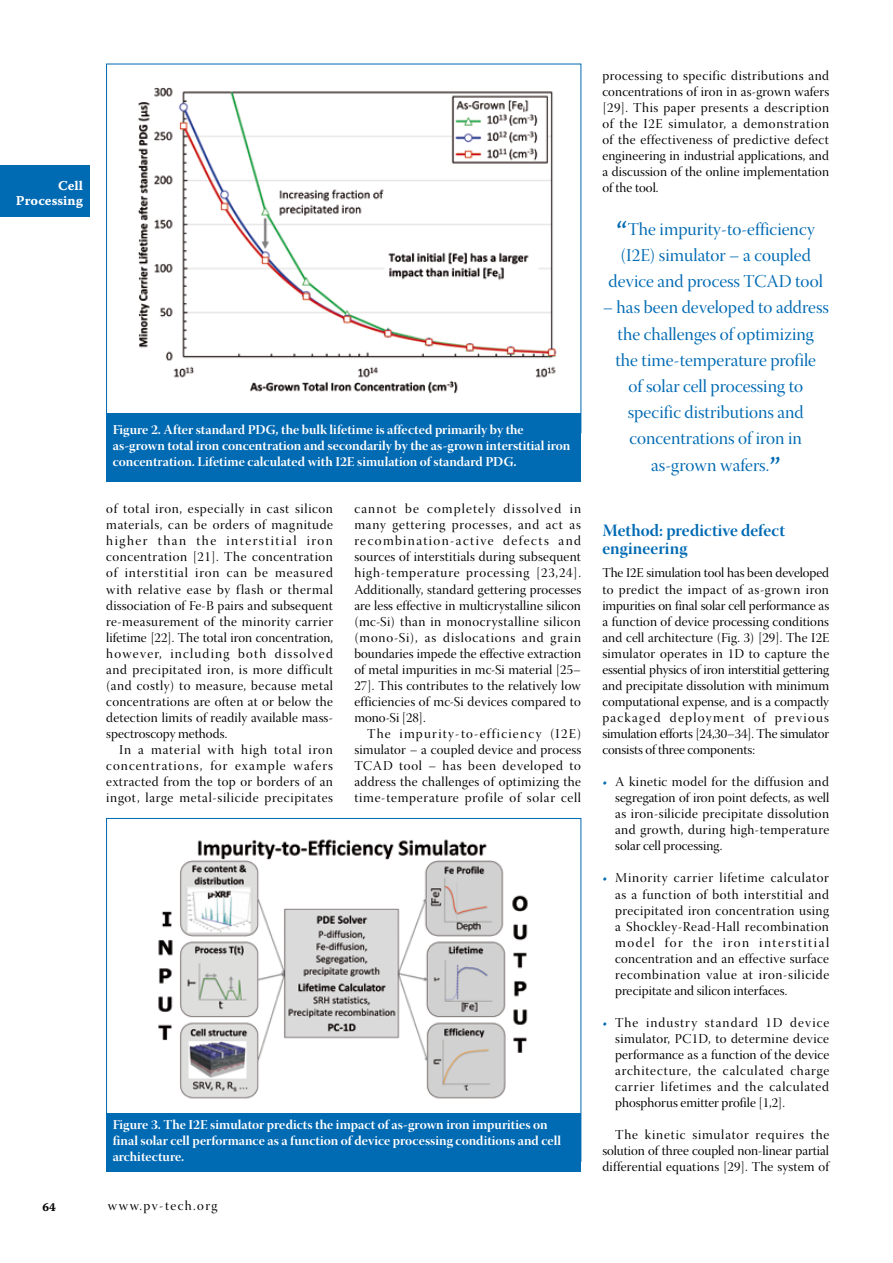
<style>
.page{position:relative;width:893px;height:1263px;background:#fff}
.page>*{position:absolute;margin:0;border:0;box-sizing:border-box;transform-origin:0 0}
.t1{font:18px/26.2px "Warnock Pro Disp";color:#006ab3;text-align:center}
.t2{font:17.25px/18px "Warnock Pro Bold Disp";letter-spacing:.005em;color:#006ab3}
.t3{font:13.5px/16px "Warnock Pro Disp";letter-spacing:.015em;color:#000;text-align:justify}
.t4{font:13.5px/15.8px "Warnock Pro Bold Disp";color:#fff}
.t5{font:13.5px "Warnock Pro Disp";letter-spacing:.1em;color:#000}
.t6{font:13.5px/15px "Warnock Pro Bold Capt";color:#fff;text-align:right}
.t7{font:12px "Warnock Pro Bold Capt";color:#000}
.s1{font-family:"Warnock Pro";font-size:30px}
.s2{color:#006ab3}
</style>
<div class="page">
<div style="left:0;top:166px;width:89px;height:51px;background:#006ab3"></div>
<img style="left:138px;top:87px;width:419px;height:307px">
<div style="left:106px;top:413px;width:475px;height:68px;background:#006ab3"></div>
<img style="left:158px;top:839px;width:370px;height:260px">
<div style="left:106px;top:1113px;width:475px;height:58px;background:#006ab3"></div>
<p class="t6" style="left:16px;top:178px;width:68px">Cell<br>Processing</p>
<p class="t4" style="left:113px;top:422px;width:459px">Figure 2. After standard PDG, the bulk lifetime is affected primarily by the as-grown total iron concentration and secondarily by the as-grown interstitial iron concentration. Lifetime calculated with I2E simulation of standard PDG.</p>
<p class="t3" style="left:106px;top:502px;width:228px">of total iron, especially in cast silicon materials, can be orders of magnitude higher than the interstitial iron concentration [21]. The concentration of interstitial iron can be measured with relative ease by flash or thermal dissociation of Fe-B pairs and subsequent re-measurement of the minority carrier lifetime [22]. The total iron concentration, however, including both dissolved and precipitated iron, is more difficult (and costly) to measure, because metal concentrations are often at or below the detection limits of readily available mass&shy;spectroscopy methods.</p>
<p class="t3" style="left:106px;top:743px;width:228px;text-indent:13px">In a material with high total iron concentrations, for example wafers extracted from the top or borders of an ingot, large metal-silicide precipitates</p>
<p class="t3" style="left:354px;top:502px;width:228px">cannot be completely dissolved in many gettering processes, and act as recombination-active defects and sources of interstitials during subsequent high-temperature processing [23,24].<br>Additionally, standard gettering processes are less effective in multicrystalline silicon (mc-Si) than in monocrystalline silicon (mono-Si), as dislocations and grain boundaries impede the effective extraction of metal impurities in mc-Si material [25– 27]. This contributes to the relatively low efficiencies of mc-Si devices compared to mono-Si [28].</p>
<p class="t3" style="left:354px;top:727px;width:228px;text-indent:13px">The impurity-to-efficiency (I2E) simulator – a coupled device and process TCAD tool – has been developed to address the challenges of optimizing the time-temperature profile of solar cell</p>
<p class="t4" style="left:113px;top:1117px;width:450px">Figure 3. The I2E simulator predicts the impact of as-grown iron impurities on final solar cell performance as a function of device processing conditions and cell architecture.</p>
<p class="t7" style="left:43px;top:1200px;width:15px">64</p>
<p class="t5" style="left:108px;top:1198px;width:111px">www.pv-tech.org</p>
<p class="t3" style="left:602px;top:69px;width:228px">processing to specific distributions and concentrations of iron in as-grown wafers [29]. This paper presents a description of the I2E simulator, a demonstration of the effectiveness of predictive defect engineering in industrial applications, and a discussion of the online implementation of the tool.</p>
<h1 class="t1" style="left:609px;top:218px;width:216px"><span class="s1">“</span>The impurity-to-efficiency (I2E) simulator – a coupled device and process TCAD tool</h1>
<h1 class="t1" style="left:603px;top:296px;width:228px">– has been developed to address the challenges of optimizing<br>the time-temperature profile<br>of solar cell processing to specific distributions and concentrations of iron in as-grown wafers.<span class="s1">”</span></h1>
<p class="t2" style="left:602px;top:521px;width:184px">Method: predictive defect engineering</p>
<p class="t3" style="left:602px;top:567px;width:228px">The I2E simulation tool has been developed to predict the impact of as-grown iron impurities on final solar cell performance as a function of device processing conditions and cell architecture (Fig. 3) [29]. The I2E simulator operates in 1D to capture the essential physics of iron interstitial gettering and precipitate dissolution with minimum computational expense, and is a compactly packaged deployment of previous simulation efforts [24,30–34]. The simulator consists of three components:</p>
<p class="t3" style="left:615px;top:775px;width:216px;text-indent:-13px"><span class="s2">•</span> A kinetic model for the diffusion and segregation of iron point defects, as well as iron-silicide precipitate dissolution and growth, during high-temperature solar cell processing.</p>
<p class="t3" style="left:615px;top:872px;width:216px;text-indent:-13px"><span class="s2">•</span> Minority carrier lifetime calculator as a function of both interstitial and precipitated iron concentration using a Shockley-Read-Hall recombination model for the iron interstitial concentration and an effective surface recombination value at iron-silicide precipitate and silicon interfaces.</p>
<p class="t3" style="left:615px;top:1016px;width:216px;text-indent:-13px"><span class="s2">•</span> The industry standard 1D device simulator, PC1D, to determine device performance as a function of the device architecture, the calculated charge carrier lifetimes and the calculated phosphorus emitter profile [1,2].</p>
<p class="t3" style="left:602px;top:1128px;width:228px;text-indent:13px">The kinetic simulator requires the solution of three coupled non-linear partial differential equations [29]. The system of</p>
</div>
